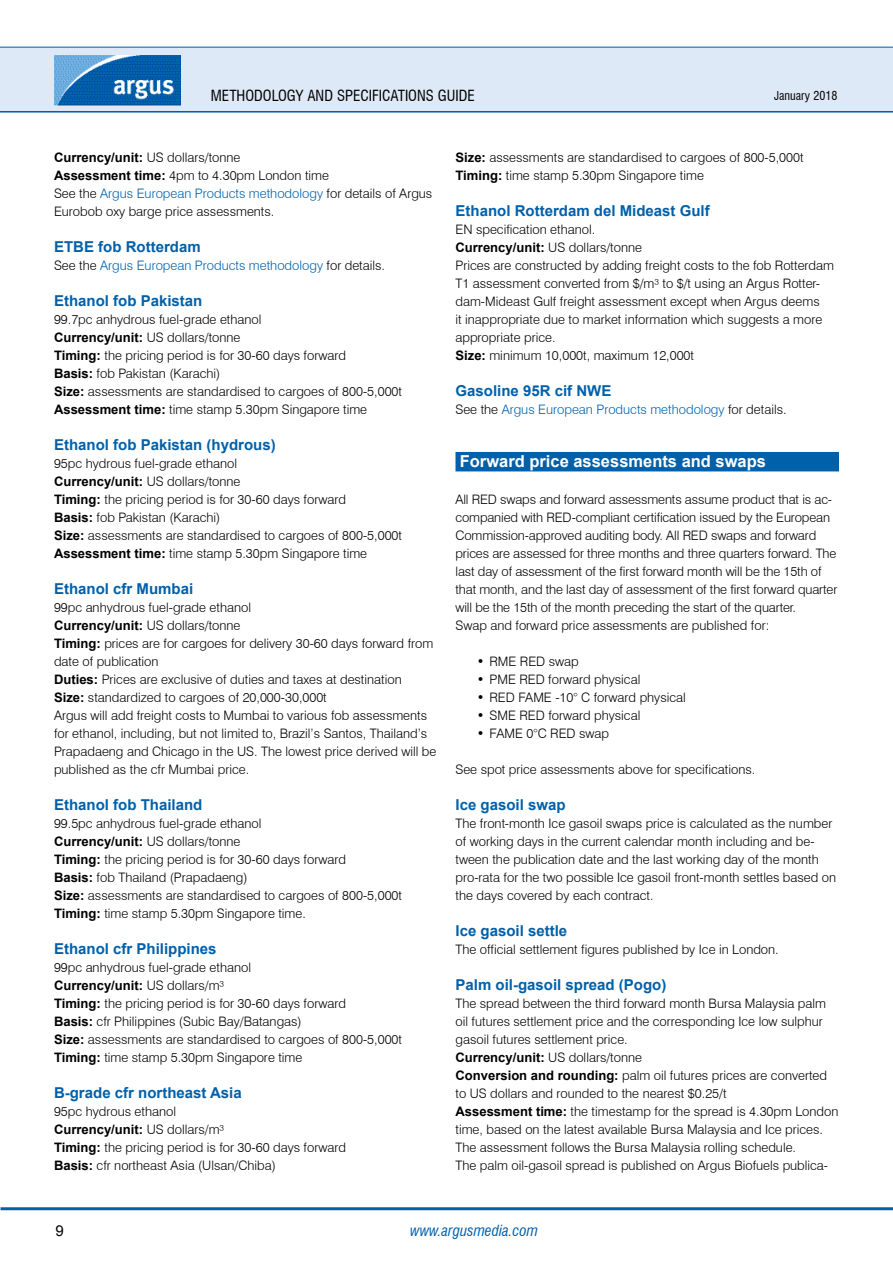
<style>
.page{position:relative;width:893px;height:1263px;background:#fff}
.page>*{position:absolute;margin:0;border:0;box-sizing:border-box;transform-origin:0 0}
.t1{font:700 16.5px "Arial";color:#fff}
.t2{font:700 15px "Arial";color:#0060a9}
.t3{font:condensed 15px "Swiss 721 BT";color:#000}
.t4{font:italic condensed 15px "Swiss 721 BT";color:#0060a9}
.t5{font:15px "Arial";color:#000}
.t6{font:300 13.05px/18px "Swiss 721 BT";color:#000}
.t7{font:300 13.05px "Swiss 721 BT";color:#0060a9}
.t8{font:700 13.05px "Arial";color:#000}
.t9{font:condensed 12px "Swiss 721 BT";color:#000}
.s1{font-family:"Arial";font-weight:700}
.s2{color:#0060a9}
.s3{color:#000}
.s4{font-family:"Swiss 721 BT";font-weight:300}
</style>
<div class="page">
<hr style="left:0;top:110px;width:893px;height:3px;background:#0060a9">
<div style="left:0;top:47px;width:893px;height:64px;background:#dee9f7"></div>
<hr style="left:0;top:47px;width:893px;height:1px;background:#0060a9">
<img style="left:54px;top:56px;width:126px;height:50px">
<hr style="left:1px;top:1207px;width:892px;height:3px;background:#0060a9">
<div style="left:455px;top:452px;width:384px;height:19px;background:#0060a9"></div>
<p class="t3" style="left:211px;top:86px;width:265px">METHODOLOGY AND SPECIFICATIONS GUIDE</p>
<p class="t9" style="left:774px;top:88px;width:65px">JANUARY 2018</p>
<p class="t6" style="left:54px;top:148px;width:380px"><span class="s1">Currency/unit:</span> US dollars/tonne<br><span class="s1">Assessment time:</span> 4pm to 4.30pm London time<br>See the <span class="s2">Argus European Products methodology</span> for details of Argus Eurobob oxy barge price assessments.</p>
<p class="t2" style="left:54px;top:237px;width:148px">ETBE fob Rotterdam</p>
<p class="t7" style="left:54px;top:257px;width:333px"><span class="s3">See the</span> Argus European Products methodology <span class="s3">for details.</span></p>
<p class="t2" style="left:54px;top:291px;width:150px">Ethanol fob Pakistan</p>
<p class="t6" style="left:54px;top:310px;width:350px">99.7pc anhydrous fuel-grade ethanol<br><span class="s1">Currency/unit:</span> US dollars/tonne<br><span class="s1">Timing:</span> the pricing period is for 30-60 days forward<br><span class="s1">Basis:</span> fob Pakistan (Karachi)<br><span class="s1">Size:</span> assessments are standardised to cargoes of 800-5,000t <span class="s1">Assessment time:</span> time stamp 5.30pm Singapore time</p>
<p class="t2" style="left:54px;top:435px;width:223px">Ethanol fob Pakistan (hydrous)</p>
<p class="t6" style="left:54px;top:454px;width:350px">95pc hydrous fuel-grade ethanol<br><span class="s1">Currency/unit:</span> US dollars/tonne<br><span class="s1">Timing:</span> the pricing period is for 30-60 days forward<br><span class="s1">Basis:</span> fob Pakistan (Karachi)<br><span class="s1">Size:</span> assessments are standardised to cargoes of 800-5,000t <span class="s1">Assessment time:</span> time stamp 5.30pm Singapore time</p>
<p class="t2" style="left:54px;top:579px;width:141px">Ethanol cfr Mumbai</p>
<p class="t6" style="left:54px;top:598px;width:384px">99pc anhydrous fuel-grade ethanol<br><span class="s1">Currency/unit:</span> US dollars/tonne<br><span class="s1">Timing:</span> prices are for cargoes for delivery 30-60 days forward from date of publication<br><span class="s1">Duties:</span> Prices are exclusive of duties and taxes at destination<br><span class="s1">Size:</span> standardized to cargoes of 20,000-30,000t<br>Argus will add freight costs to Mumbai to various fob assessments for ethanol, including, but not limited to, Brazil’s Santos, Thailand’s Prapadaeng and Chicago in the US. The lowest price derived will be published as the cfr Mumbai price.</p>
<p class="t2" style="left:54px;top:795px;width:150px">Ethanol fob Thailand</p>
<p class="t6" style="left:54px;top:814px;width:350px">99.5pc anhydrous fuel-grade ethanol<br><span class="s1">Currency/unit:</span> US dollars/tonne<br><span class="s1">Timing:</span> the pricing period is for 30-60 days forward<br><span class="s1">Basis:</span> fob Thailand (Prapadaeng)<br><span class="s1">Size:</span> assessments are standardised to cargoes of 800-5,000t <span class="s1">Timing:</span> time stamp 5.30pm Singapore time.</p>
<p class="t2" style="left:54px;top:939px;width:164px">Ethanol cfr Philippines</p>
<p class="t6" style="left:54px;top:958px;width:199px">99pc anhydrous fuel-grade ethanol</p>
<p class="t8" style="left:54px;top:977px;width:172px">Currency/unit: <span class="s4">US dollars/m³</span></p>
<p class="t6" style="left:54px;top:994px;width:350px"><span class="s1">Timing:</span> the pricing period is for 30-60 days forward<br><span class="s1">Basis:</span> cfr Philippines (Subic Bay/Batangas)<br><span class="s1">Size:</span> assessments are standardised to cargoes of 800-5,000t <span class="s1">Timing:</span> time stamp 5.30pm Singapore time</p>
<p class="t2" style="left:54px;top:1083px;width:189px">B-grade cfr northeast Asia</p>
<p class="t6" style="left:54px;top:1102px;width:124px">95pc hydrous ethanol</p>
<p class="t8" style="left:54px;top:1121px;width:172px">Currency/unit: <span class="s4">US dollars/m³</span></p>
<p class="t6" style="left:54px;top:1138px;width:293px"><span class="s1">Timing:</span> the pricing period is for 30-60 days forward<br><span class="s1">Basis:</span> cfr northeast Asia (Ulsan/Chiba)</p>
<p class="t6" style="left:455px;top:148px;width:350px"><span class="s1">Size:</span> assessments are standardised to cargoes of 800-5,000t<br><span class="s1">Timing:</span> time stamp 5.30pm Singapore time</p>
<p class="t2" style="left:455px;top:201px;width:256px">Ethanol Rotterdam del Mideast Gulf</p>
<p class="t6" style="left:455px;top:220px;width:380px">EN specification ethanol.<br><span class="s1">Currency/unit:</span> US dollars/tonne<br>Prices are constructed by adding freight costs to the fob Rotterdam T1 assessment converted from $/m³ to $/t using an Argus Rotter&shy;dam-Mideast Gulf freight assessment except when Argus deems<br>it inappropriate due to market information which suggests a more appropriate price.<br><span class="s1">Size:</span> minimum 10,000t, maximum 12,000t</p>
<p class="t2" style="left:455px;top:381px;width:157px">Gasoline 95R cif NWE</p>
<p class="t7" style="left:455px;top:401px;width:333px"><span class="s3">See the</span> Argus European Products methodology <span class="s3">for details.</span></p>
<p class="t1" style="left:460px;top:451px;width:308px">Forward price assessments and swaps</p>
<p class="t6" style="left:455px;top:490px;width:383px">All RED swaps and forward assessments assume product that is ac&shy;companied with RED-compliant certification issued by the European Commission-approved auditing body. All RED swaps and forward prices are assessed for three months and three quarters forward. The last day of assessment of the first forward month will be the 15th of that month, and the last day of assessment of the first forward quarter will be the 15th of the month preceding the start of the quarter.<br>Swap and forward price assessments are published for:</p>
<p class="t6" style="left:477px;top:652px;width:104px">• RME RED swap</p>
<p class="t6" style="left:477px;top:670px;width:165px">• PME RED forward physical</p>
<p class="t6" style="left:477px;top:688px;width:211px">• RED FAME -10° C forward physical</p>
<p class="t6" style="left:477px;top:706px;width:165px">• SME RED forward physical</p>
<p class="t6" style="left:477px;top:724px;width:134px">• FAME 0°C RED swap</p>
<p class="t6" style="left:455px;top:760px;width:301px">See spot price assessments above for specifications.</p>
<p class="t2" style="left:455px;top:795px;width:112px">Ice gasoil swap</p>
<p class="t6" style="left:455px;top:814px;width:382px">The front-month Ice gasoil swaps price is calculated as the number of working days in the current calendar month including and be&shy;tween the publication date and the last working day of the month pro-rata for the two possible Ice gasoil front-month settles based on the days covered by each contract.</p>
<p class="t2" style="left:455px;top:921px;width:113px">Ice gasoil settle</p>
<p class="t6" style="left:455px;top:940px;width:325px">The official settlement figures published by Ice in London.</p>
<p class="t2" style="left:455px;top:975px;width:212px">Palm oil-gasoil spread (Pogo)</p>
<p class="t6" style="left:455px;top:994px;width:384px">The spread between the third forward month Bursa Malaysia palm oil futures settlement price and the corresponding Ice low sulphur gasoil futures settlement price.<br><span class="s1">Currency/unit:</span> US dollars/tonne<br><span class="s1">Conversion and rounding:</span> palm oil futures prices are converted to US dollars and rounded to the nearest $0.25/t<br><span class="s1">Assessment time:</span> the timestamp for the spread is 4.30pm London time, based on the latest available Bursa Malaysia and Ice prices.<br>The assessment follows the Bursa Malaysia rolling schedule.<br>The palm oil-gasoil spread is published on Argus Biofuels publica-</p>
<p class="t5" style="left:55px;top:1220px;width:10px">9</p>
<p class="t4" style="left:410px;top:1221px;width:129px">www.argusmedia.com</p>
</div>
